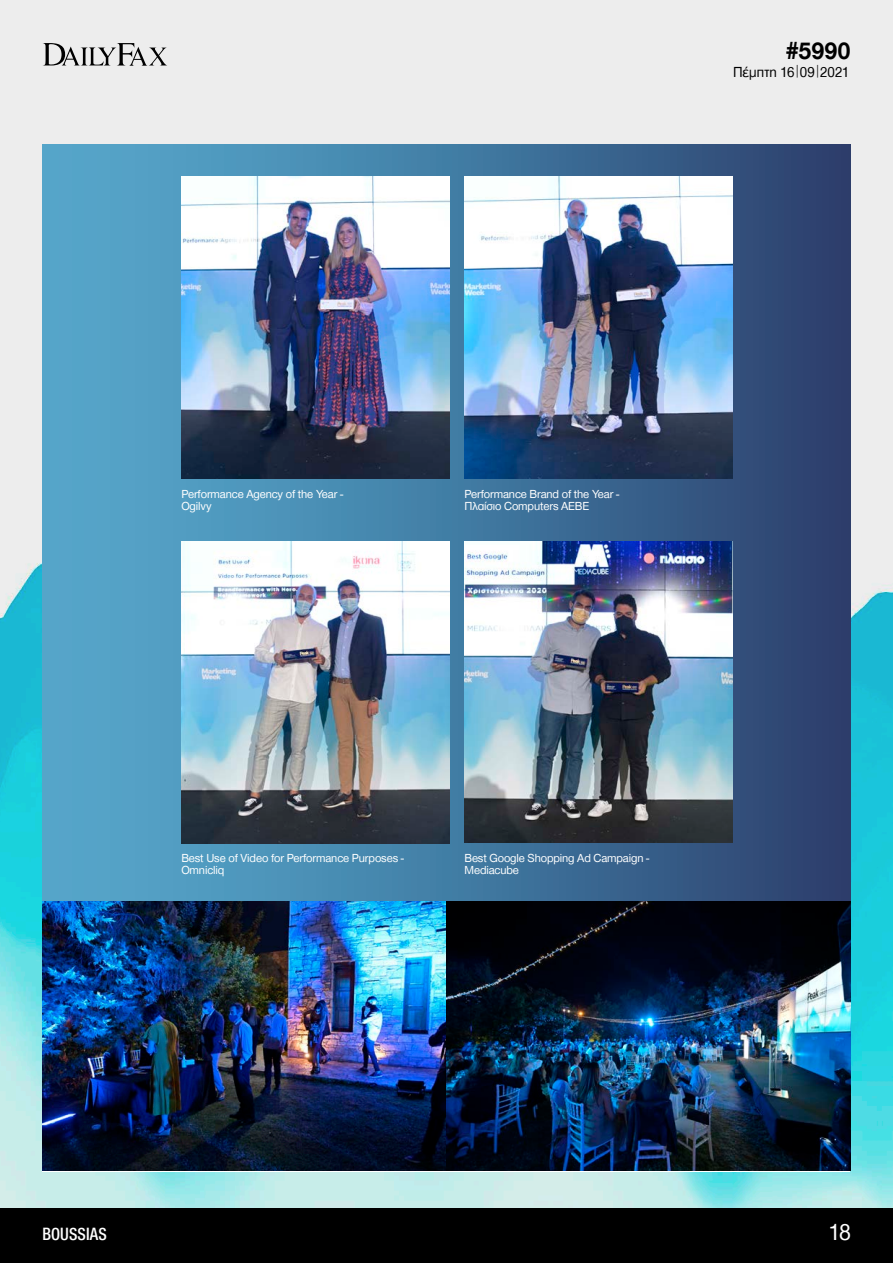
<style>
.page{position:relative;width:893px;height:1263px;background:#fff}
.page>*{position:absolute;margin:0;border:0;box-sizing:border-box;transform-origin:0 0}
.t1{font:700 25.5px "CF Helvetica";color:#000;scale:.95 1}
.t2{font:24px "CF Helvetica";color:#fff;scale:.95 1}
.t3{font:500 18.3px "CF Helvetica Cond";color:#fff;scale:.95 1}
.t4{font:15px "CF Helvetica";letter-spacing:.01em;color:#000;scale:.95 1}
.t5{font:12px/12px "CF Helvetica";letter-spacing:-.01em;color:#fff}
</style>
<div class="page">
<img style="left:0;top:0;width:893px;height:1209px">
<div style="left:0;top:1209px;width:893px;height:54px;background:#000"></div>
<svg style="left:43px;top:43px;width:124px;height:23px;background:#b2b2b2"></svg>
<div style="left:43px;top:145px;width:807px;height:760px;background:linear-gradient(to right,#58b0d3,#2c426f)"></div>
<img style="left:181px;top:176px;width:268px;height:302px">
<img style="left:464px;top:176px;width:268px;height:302px">
<img style="left:181px;top:541px;width:268px;height:302px">
<img style="left:464px;top:541px;width:268px;height:302px">
<img style="left:43px;top:901px;width:404px;height:270px">
<img style="left:447px;top:901px;width:403px;height:270px">
<h1 class="t1" style="left:786px;top:37px;width:70px">#5990</h1>
<p class="t4" style="left:733px;top:64px;width:124px">Πέμπτη 16|09|2021</p>
<p class="t5" style="left:181px;top:488px;width:163px">Performance Agency of the Year -<br>Ogilvy</p>
<p class="t5" style="left:464px;top:488px;width:156px">Performance Brand of the Year -<br>Πλαίσιο Computers AEBE</p>
<p class="t5" style="left:181px;top:852px;width:224px">Best Use of Video for Performance Purposes -<br>Omnicliq</p>
<p class="t5" style="left:464px;top:852px;width:186px">Best Google Shopping Ad Campaign -<br>Mediacube</p>
<h3 class="t3" style="left:43px;top:1224px;width:69px">BOUSSIAS</h3>
<h2 class="t2" style="left:829px;top:1219px;width:25px">18</h2>
</div>
